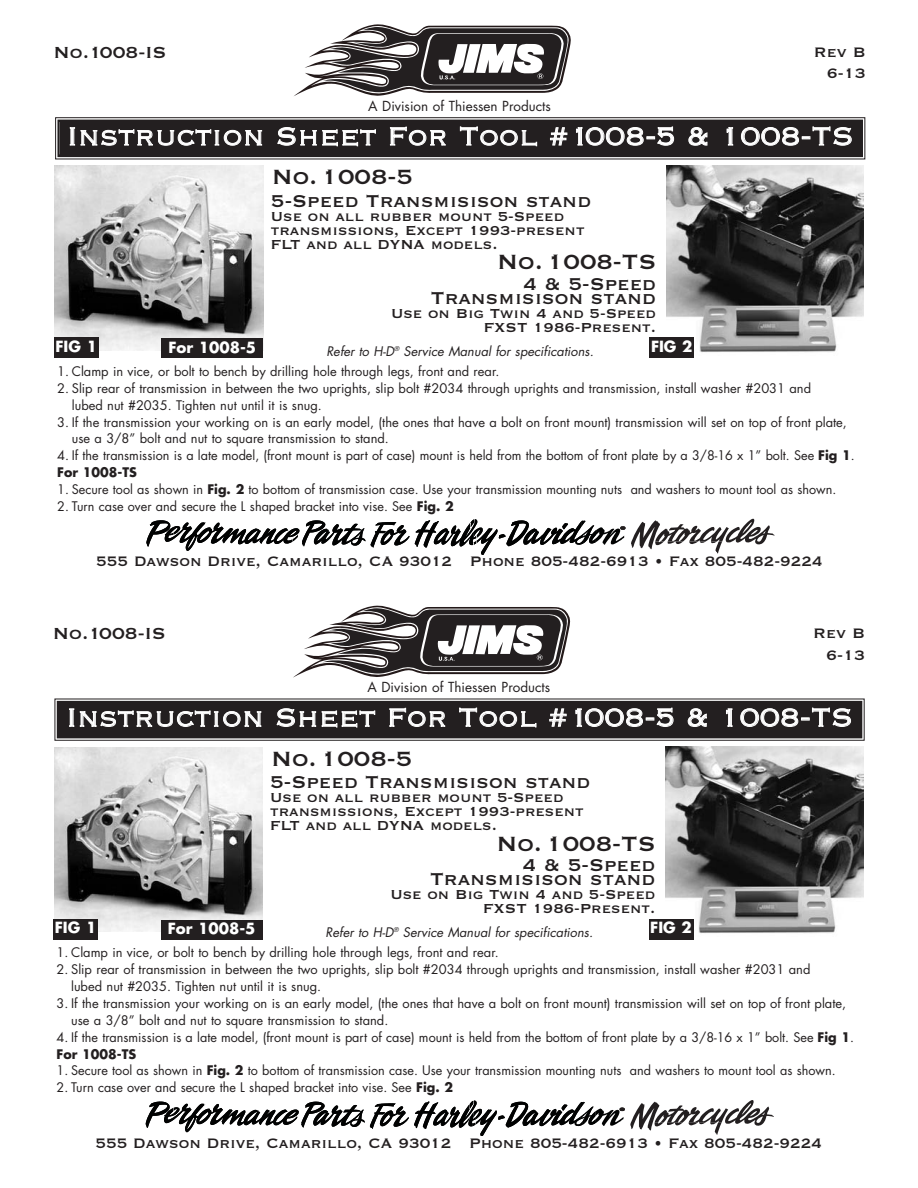
<style>
.page{position:relative;width:918px;height:1188px;background:#fff}
.page>*{position:absolute;margin:0;border:0;box-sizing:border-box;transform-origin:0 0}
.t1{font:33px "Copperplate Thirty Two BC";color:#fff}
.t2{font:27px "Copperplate Thirty One BC";color:#231f20}
.t3{font:22.5px "Copperplate Thirty One BC";color:#231f20}
.t4{font:21px "Copperplate Thirty One BC";color:#231f20}
.t5{font:18px/21.6px "Copperplate Thirty One BC";color:#231f20;text-align:right}
.t6{font:17.1px/14.1px "Copperplate Thirty One BC";color:#231f20}
.t7{font:700 15px "Futura";color:#fff}
.t8{font:13.5px "Futura";color:#231f20}
.t9{font:12.9px/17px "Futura";color:#231f20}
.t10{font:italic 12.9px "Futura";color:#231f20}
.s1{font-weight:700}
</style>
<div class="page">
<svg style="left:294px;top:24px;width:277px;height:72px"></svg>
<div style="left:60px;top:122px;width:801px;height:33px;background:#231f20"></div>
<div style="left:55px;top:117px;width:810px;height:42px;border:1px solid #231f20"></div>
<div style="left:57px;top:120px;width:806px;height:37px;border:2px solid #231f20"></div>
<img style="left:55px;top:166px;width:208px;height:185px">
<svg style="left:631px;top:518px;width:144px;height:35px"></svg>
<svg style="left:146px;top:519px;width:479px;height:35px"></svg>
<img style="left:667px;top:166px;width:197px;height:186px">
<div style="left:54px;top:338px;width:45px;height:20px;background:#231f20"></div>
<div style="left:650px;top:338px;width:44px;height:20px;background:#231f20"></div>
<div style="left:161px;top:338px;width:102px;height:20px;background:#231f20"></div>
<svg style="left:293px;top:605px;width:278px;height:73px"></svg>
<div style="left:59px;top:703px;width:801px;height:33px;background:#231f20"></div>
<div style="left:55px;top:699px;width:810px;height:42px;border:1px solid #231f20"></div>
<div style="left:57px;top:701px;width:805px;height:37px;border:2px solid #231f20"></div>
<img style="left:54px;top:747px;width:209px;height:185px">
<svg style="left:630px;top:1100px;width:144px;height:35px"></svg>
<svg style="left:146px;top:1101px;width:478px;height:35px"></svg>
<img style="left:666px;top:747px;width:197px;height:191px">
<div style="left:53px;top:919px;width:45px;height:21px;background:#231f20"></div>
<div style="left:649px;top:919px;width:44px;height:21px;background:#231f20"></div>
<div style="left:161px;top:920px;width:102px;height:19px;background:#231f20"></div>
<h3 class="t4" style="left:54px;top:39px;width:114px">No.1008-IS</h3>
<p class="t8" style="left:368px;top:100px;width:184px">A Division of Thiessen Products</p>
<h3 class="t5" style="left:814px;top:40px;width:54px">Rev B<br>6-13</h3>
<h1 class="t1" style="left:67px;top:114px;width:788px">Instruction Sheet For Tool #1008-5 &amp; 1008-TS</h1>
<h2 class="t2" style="left:272px;top:159px;width:143px">No.1008-5</h2>
<h3 class="t3" style="left:271px;top:186px;width:322px">5-Speed Transmisison stand</h3>
<h3 class="t6" style="left:271px;top:208px;width:315px">Use on all rubber mount 5-Speed transmissions, Except 1993-present<br>FLT and all DYNA models.</h3>
<h3 class="t3" style="left:523px;top:269px;width:134px">4 &amp; 5-Speed</h3>
<h3 class="t3" style="left:431px;top:283px;width:227px">Transmisison stand</h3>
<h3 class="t6" style="left:391px;top:305px;width:266px;text-align:right">Use on Big Twin 4 and 5-Speed<br>FXST 1986-Present.</h3>
<p class="t10" style="left:326px;top:345px;width:269px">Refer to H-D<sup>®</sup> Service Manual for specifications.</p>
<p class="t9" style="left:57px;top:364px;width:444px">1. Clamp in vice, or bolt to bench by drilling hole through legs, front and rear.</p>
<p class="t9" style="left:72px;top:381px;width:741px;text-indent:-15px">2. Slip rear of transmission in between the two uprights, slip bolt #2034 through uprights and transmission, install washer #2031 and lubed nut #2035. Tighten nut until it is snug.</p>
<p class="t9" style="left:72px;top:414px;width:777px;text-indent:-15px">3. If the transmission your working on is an early model, (the ones that have a bolt on front mount) transmission will set on top of front plate, use a 3/8” bolt and nut to square transmission to stand.</p>
<p class="t9" style="left:57px;top:448px;width:799px">4. If the transmission is a late model, (front mount is part of case) mount is held from the bottom of front plate by a 3/8-16 x 1” bolt. See <span class="s1">Fig 1</span>.<br><span class="s1">For 1008-TS</span></p>
<p class="t9" style="left:57px;top:482px;width:781px">1. Secure tool as shown in <span class="s1">Fig. 2</span> to bottom of transmission case. Use your transmission mounting nuts and washers to mount tool as shown.</p>
<p class="t9" style="left:57px;top:499px;width:398px">2. Turn case over and secure the L shaped bracket into vise. See <span class="s1">Fig. 2</span></p>
<h2 class="t2" style="left:497px;top:244px;width:161px">No.1008-TS</h2>
<p class="t7" style="left:56px;top:340px;width:43px">FIG 1</p>
<p class="t7" style="left:168px;top:340px;width:89px">For 1008-5</p>
<p class="t7" style="left:651px;top:340px;width:43px">FIG 2</p>
<h3 class="t5" style="left:96px;top:549px;width:728px">555 Dawson Drive, Camarillo, CA 93012 Phone 805-482-6913 • Fax 805-482-9224</h3>
<h3 class="t4" style="left:53px;top:620px;width:114px">No.1008-IS</h3>
<p class="t8" style="left:367px;top:681px;width:184px">A Division of Thiessen Products</p>
<h3 class="t5" style="left:813px;top:621px;width:54px">Rev B<br>6-13</h3>
<h1 class="t1" style="left:66px;top:696px;width:788px">Instruction Sheet For Tool #1008-5 &amp; 1008-TS</h1>
<h2 class="t2" style="left:271px;top:741px;width:143px">No.1008-5</h2>
<h3 class="t3" style="left:270px;top:767px;width:322px">5-Speed Transmisison stand</h3>
<h3 class="t6" style="left:270px;top:789px;width:315px">Use on all rubber mount 5-Speed transmissions, Except 1993-present<br>FLT and all DYNA models.</h3>
<h3 class="t3" style="left:523px;top:850px;width:134px">4 &amp; 5-Speed</h3>
<h3 class="t3" style="left:430px;top:864px;width:227px">Transmisison stand</h3>
<h3 class="t6" style="left:390px;top:886px;width:266px;text-align:right">Use on Big Twin 4 and 5-Speed<br>FXST 1986-Present.</h3>
<p class="t10" style="left:326px;top:926px;width:269px">Refer to H-D<sup>®</sup> Service Manual for specifications.</p>
<p class="t9" style="left:57px;top:945px;width:444px">1. Clamp in vice, or bolt to bench by drilling hole through legs, front and rear.</p>
<p class="t9" style="left:71px;top:962px;width:741px;text-indent:-15px">2. Slip rear of transmission in between the two uprights, slip bolt #2034 through uprights and transmission, install washer #2031 and lubed nut #2035. Tighten nut until it is snug.</p>
<p class="t9" style="left:71px;top:996px;width:777px;text-indent:-15px">3. If the transmission your working on is an early model, (the ones that have a bolt on front mount) transmission will set on top of front plate, use a 3/8” bolt and nut to square transmission to stand.</p>
<p class="t9" style="left:57px;top:1030px;width:799px">4. If the transmission is a late model, (front mount is part of case) mount is held from the bottom of front plate by a 3/8-16 x 1” bolt. See <span class="s1">Fig 1</span>.<br><span class="s1">For 1008-TS</span></p>
<p class="t9" style="left:57px;top:1063px;width:781px">1. Secure tool as shown in <span class="s1">Fig. 2</span> to bottom of transmission case. Use your transmission mounting nuts and washers to mount tool as shown.</p>
<p class="t9" style="left:57px;top:1080px;width:398px">2. Turn case over and secure the L shaped bracket into vise. See <span class="s1">Fig. 2</span></p>
<h2 class="t2" style="left:496px;top:826px;width:161px">No.1008-TS</h2>
<p class="t7" style="left:55px;top:921px;width:43px">FIG 1</p>
<p class="t7" style="left:168px;top:921px;width:89px">For 1008-5</p>
<p class="t7" style="left:650px;top:921px;width:43px">FIG 2</p>
<h3 class="t5" style="left:96px;top:1131px;width:728px">555 Dawson Drive, Camarillo, CA 93012 Phone 805-482-6913 • Fax 805-482-9224</h3>
</div>
